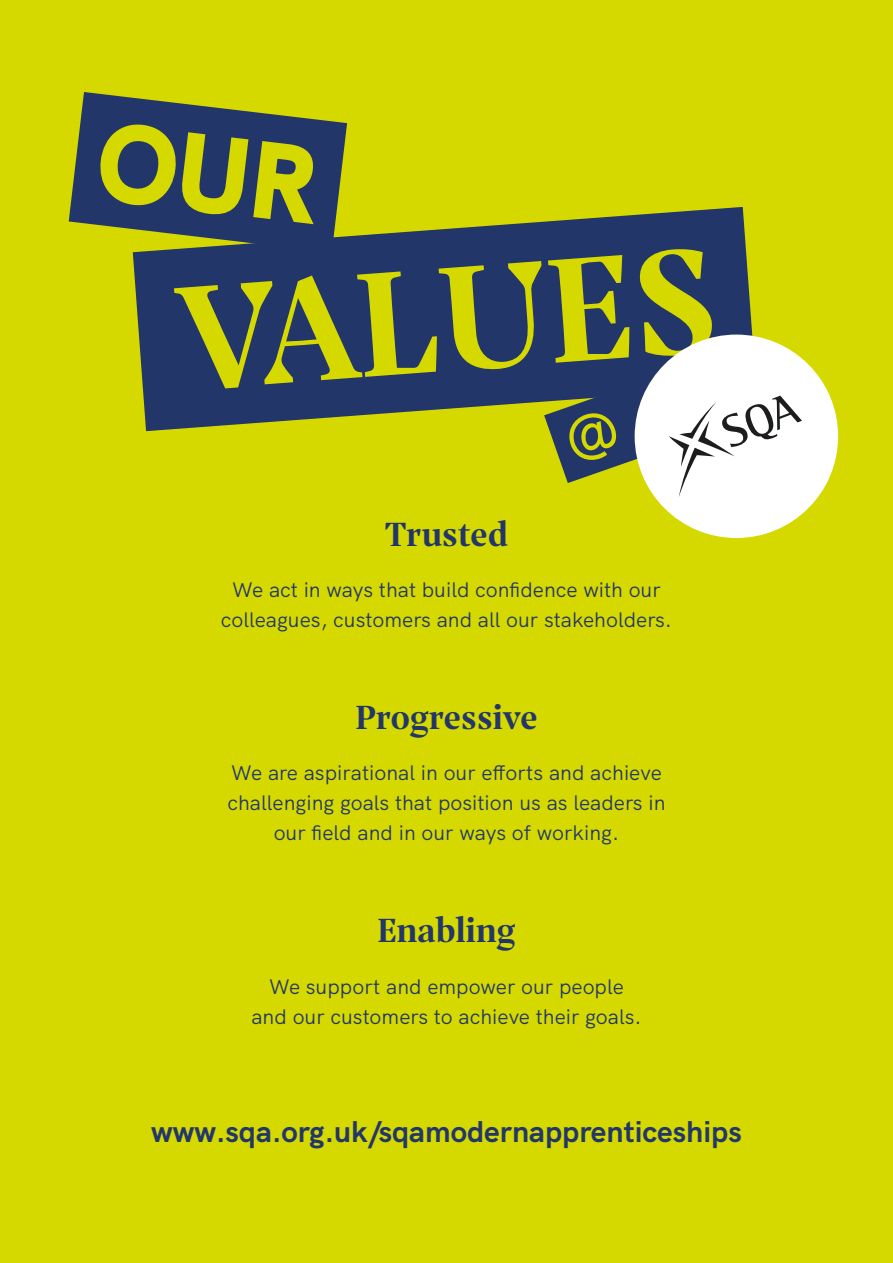
<style>
.page{position:relative;width:893px;height:1263px;background:#d5d900}
.page>*{position:absolute;margin:0;border:0;box-sizing:border-box;transform-origin:0 0}
.t1{font:159.45px "Prospectus Std Bld";color:#d5d900}
.t2{font:36px "Prospectus Std Bld";color:#22366a}
.t3{font:700 30px "HK Grotesk";color:#22366a}
.t4{font:21px/30px "HK Grotesk";color:#22366a;text-align:center}
</style>
<div class="page">
<svg style="left:133px;top:207px;width:623px;height:224px;background:#37495d"></svg>
<div style="left:635px;top:335px;width:203px;height:203px;background:#fff;border-radius:50%"></div>
<svg style="left:69px;top:92px;width:278px;height:161px"></svg>
<svg style="left:544px;top:367px;width:258px;height:130px"></svg>
<h1 class="t1" style="left:168px;top:216px;width:543px;rotate:-4deg">VALUES</h1>
<h2 class="t2" style="left:385px;top:506px;width:125px">Trusted</h2>
<p class="t4" style="left:221px;top:573px;width:453px">We act in ways that build confidence with our colleagues, customers and all our stakeholders.</p>
<h2 class="t2" style="left:355px;top:690px;width:184px">Progressive</h2>
<p class="t4" style="left:227px;top:756px;width:440px">We are aspirational in our efforts and achieve challenging goals that position us as leaders in our field and in our ways of working.</p>
<h2 class="t2" style="left:377px;top:903px;width:140px">Enabling</h2>
<p class="t4" style="left:251px;top:969px;width:392px">We support and empower our people and our customers to achieve their goals.</p>
<h3 class="t3" style="left:151px;top:1108px;width:592px">www.sqa.org.uk/sqamodernapprenticeships</h3>
</div>
